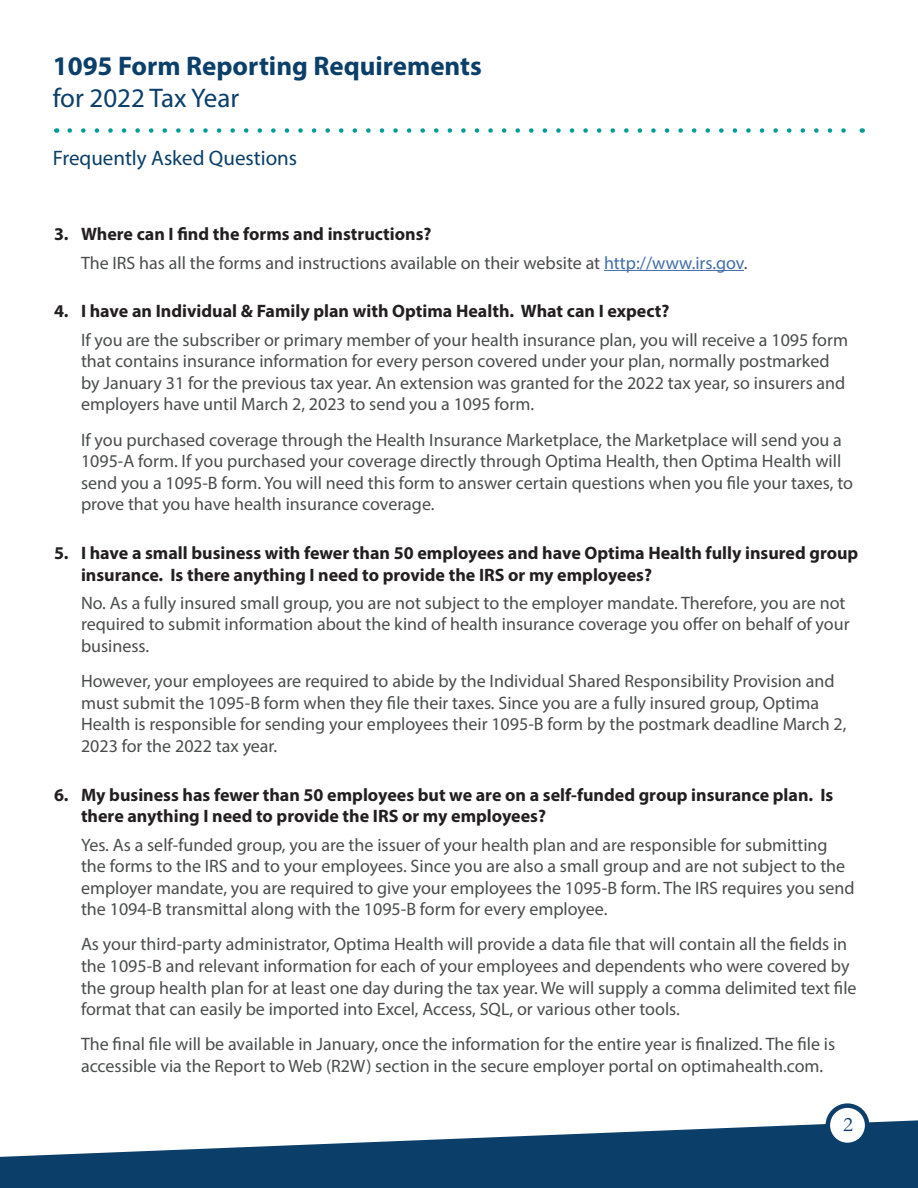
<style>
.page{position:relative;width:918px;height:1188px;background:#fff}
.page>*{position:absolute;margin:0;border:0;box-sizing:border-box;transform-origin:0 0}
.t1{font:700 27px "Myriad Pro";color:#0b3f69}
.t2{font:27px "Myriad Pro";color:#0b3f69}
.t3{font:21px "Myriad Pro";color:#0b3f69}
.t4{font:21px "Garamond";color:#0b3f69}
.t5{font:18px/21.6px "Myriad Pro";color:#4b4c4d}
.t6{font:700 18px/21.6px "Myriad Pro";color:#231f20}
.s1{color:#436da8}
</style>
<div class="page">
<svg style="left:70px;top:128px;width:776px;height:5px"></svg>
<svg style="left:0;top:1120px;width:918px;height:68px;fill:#0b3f69"></svg>
<div style="left:828px;top:1106px;width:39px;height:39px;background:#fff;border-radius:50%"></div>
<div style="left:826px;top:1103px;width:43px;height:44px;border:4px solid #0b3f69;border-radius:50%"></div>
<hr style="left:604px;top:270px;width:140px;height:1px;background:#436da8">
<p class="t1" style="left:53px;top:48px;width:431px">1095 Form Reporting Requirements</p>
<p class="t2" style="left:53px;top:82px;width:188px">for 2022 Tax Year</p>
<p class="t3" style="left:53px;top:145px;width:246px">Frequently Asked Questions</p>
<p class="t6" style="left:54px;top:223px;width:379px">3. Where can I find the forms and instructions?</p>
<p class="t5" style="left:81px;top:252px;width:668px">The IRS has all the forms and instructions available on their website at <span class="s1">http://www.irs.gov</span>.</p>
<p class="t6" style="left:54px;top:300px;width:617px">4. I have an Individual &amp; Family plan with Optima Health. What can I expect?</p>
<p class="t5" style="left:81px;top:328px;width:769px">If you are the subscriber or primary member of your health insurance plan, you will receive a 1095 form that contains insurance information for every person covered under your plan, normally postmarked by January 31 for the previous tax year. An extension was granted for the 2022 tax year, so insurers and employers have until March 2, 2023 to send you a 1095 form.</p>
<p class="t5" style="left:81px;top:428px;width:774px">If you purchased coverage through the Health Insurance Marketplace, the Marketplace will send you a 1095-A form. If you purchased your coverage directly through Optima Health, then Optima Health will send you a 1095-B form. You will need this form to answer certain questions when you file your taxes, to prove that you have health insurance coverage.</p>
<p class="t6" style="left:81px;top:541px;width:779px;text-indent:-27px">5. I have a small business with fewer than 50 employees and have Optima Health fully insured group insurance. Is there anything I need to provide the IRS or my employees?</p>
<p class="t5" style="left:81px;top:592px;width:770px">No. As a fully insured small group, you are not subject to the employer mandate. Therefore, you are not required to submit information about the kind of health insurance coverage you offer on behalf of your business.</p>
<p class="t5" style="left:81px;top:670px;width:767px">However, your employees are required to abide by the Individual Shared Responsibility Provision and must submit the 1095-B form when they file their taxes. Since you are a fully insured group, Optima Health is responsible for sending your employees their 1095-B form by the postmark deadline March 2, 2023 for the 2022 tax year.</p>
<p class="t6" style="left:81px;top:783px;width:754px;text-indent:-27px">6. My business has fewer than 50 employees but we are on a self-funded group insurance plan. Is there anything I need to provide the IRS or my employees?</p>
<p class="t5" style="left:81px;top:833px;width:775px">Yes. As a self-funded group, you are the issuer of your health plan and are responsible for submitting the forms to the IRS and to your employees. Since you are also a small group and are not subject to the employer mandate, you are required to give your employees the 1095-B form. The IRS requires you send the 1094-B transmittal along with the 1095-B form for every employee.</p>
<p class="t5" style="left:81px;top:933px;width:777px">As your third-party administrator, Optima Health will provide a data file that will contain all the fields in the 1095-B and relevant information for each of your employees and dependents who were covered by the group health plan for at least one day during the tax year. We will supply a comma delimited text file format that can easily be imported into Excel, Access, SQL, or various other tools.</p>
<p class="t5" style="left:81px;top:1033px;width:756px">The final file will be available in January, once the information for the entire year is finalized. The file is accessible via the Report to Web (R2W) section in the secure employer portal on optimahealth.com.</p>
<p class="t4" style="left:843px;top:1110px;width:11px">2</p>
</div>
